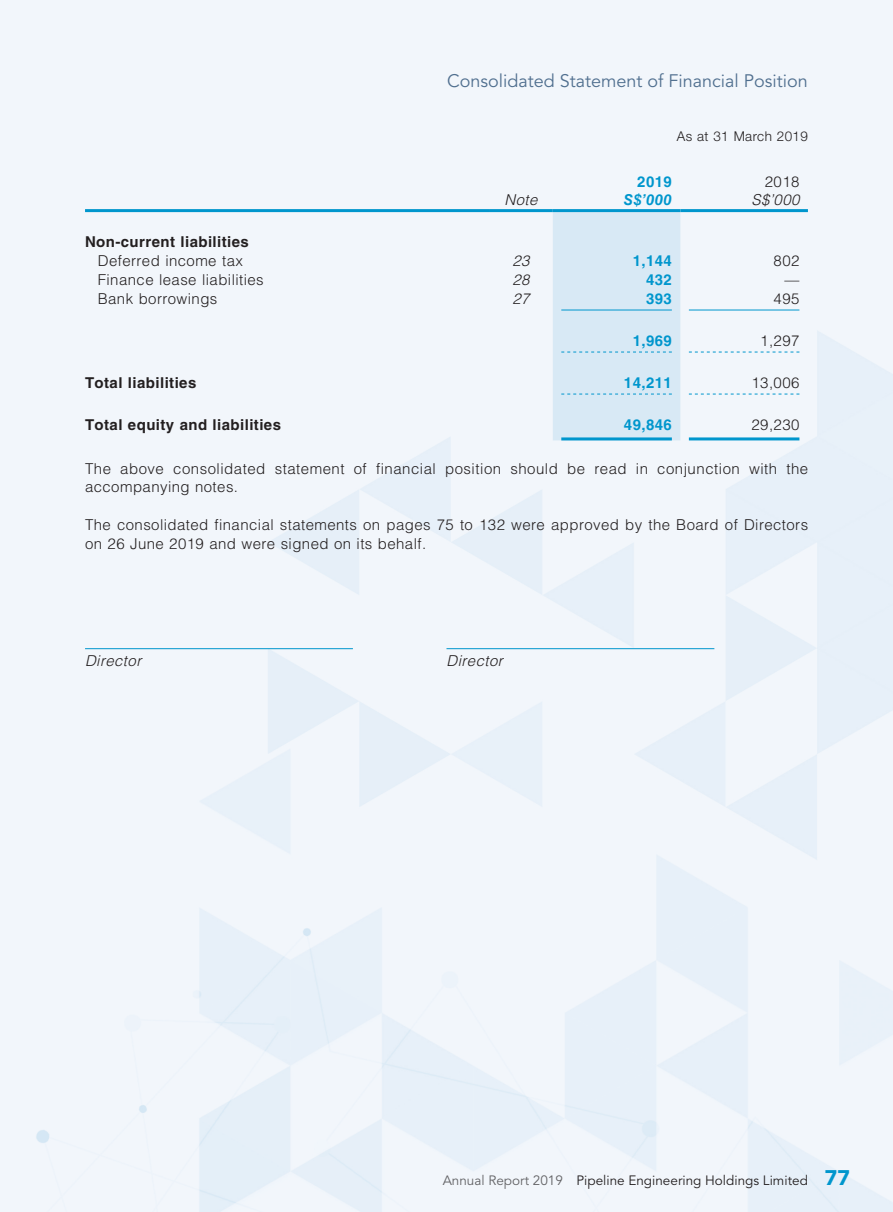
<style>
.page{position:relative;width:893px;height:1212px;background:#fff}
.page>*{position:absolute;margin:0;border:0;box-sizing:border-box;transform-origin:0 0}
.t1{font:18px "Avenir LT Std";color:#506f8f}
._00_txt{font:300 15px/18.8px "Helvetica LT Std";letter-spacing:.03em;color:#231f20}
._50_Table_txt{font:300 15px "Helvetica LT Std";letter-spacing:.03em;color:#231f20}
._50_Table_txt-2{font:700 15px "Helvetica LT Std";letter-spacing:.03em;color:#231f20}
._50_Table_txt-3{font:700 15px "Helvetica LT Std";letter-spacing:.03em;color:#0096cd}
._50_Table_txt-4{font:italic 300 15px "Helvetica LT Std";letter-spacing:.03em;color:#231f20}
._50_Table_txt-5{font:italic 700 15px "Helvetica LT Std";color:#0096cd}
.t2{font:13.5px "Avenir LT Std";color:#231f20}
.t3{font:300 13.5px "Helvetica Neue LT Std";letter-spacing:.03em;color:#231f20}
.s1{color:#636366}
.s2{font-weight:900;font-size:21px;color:#0096cd}
</style>
<div class="page">
<hr style="left:85px;top:209px;width:404px;height:3px;background:#0096cd">
<hr style="left:489px;top:209px;width:64px;height:3px;background:#0096cd">
<hr style="left:553px;top:209px;width:127px;height:3px;background:#0096cd">
<hr style="left:680px;top:209px;width:128px;height:3px;background:#0096cd">
<hr style="left:689px;top:310px;width:110px;height:1px;background:#0096cd">
<svg style="left:689px;top:352px;width:110px;height:1px"></svg>
<div style="left:553px;top:212px;width:127px;height:228px;background:#d8e9f5"></div>
<svg style="left:689px;top:394px;width:110px;height:1px"></svg>
<hr style="left:561px;top:437px;width:111px;height:3px;background:#0096cd">
<hr style="left:689px;top:437px;width:110px;height:3px;background:#0096cd">
<hr style="left:85px;top:648px;width:268px;height:1px;background:#0096cd">
<hr style="left:446px;top:648px;width:268px;height:1px;background:#0096cd">
<p class="t1" style="left:447px;top:71px;width:362px">Consolidated Statement of Financial Position</p>
<p class="t3" style="left:677px;top:128px;width:133px">As at 31 March 2019</p>
<p class="_50_Table_txt-3" style="left:637px;top:172px;width:36px">2019</p>
<p class="_50_Table_txt" style="left:765px;top:172px;width:36px">2018</p>
<p class="_50_Table_txt-4" style="left:504px;top:191px;width:34px">Note</p>
<p class="_50_Table_txt-5" style="left:624px;top:191px;width:49px">S$’000</p>
<p class="_50_Table_txt-4" style="left:751px;top:191px;width:49px">S$’000</p>
<p class="_50_Table_txt-2" style="left:85px;top:233px;width:165px">Non-current liabilities</p>
<p class="_50_Table_txt" style="left:98px;top:251px;width:147px">Deferred income tax</p>
<p class="_50_Table_txt-4" style="left:512px;top:251px;width:19px">23</p>
<p class="_50_Table_txt-3" style="left:633px;top:252px;width:41px">1,144</p>
<p class="_50_Table_txt" style="left:774px;top:251px;width:27px">802</p>
<p class="_50_Table_txt" style="left:98px;top:270px;width:167px">Finance lease liabilities</p>
<p class="_50_Table_txt-4" style="left:512px;top:270px;width:19px">28</p>
<p class="_50_Table_txt-3" style="left:646px;top:270px;width:27px">432</p>
<p class="_50_Table_txt" style="left:784px;top:270px;width:16px">—</p>
<p class="_50_Table_txt" style="left:98px;top:289px;width:121px">Bank borrowings</p>
<p class="_50_Table_txt-4" style="left:512px;top:289px;width:19px">27</p>
<p class="_50_Table_txt-3" style="left:646px;top:289px;width:27px">393</p>
<p class="_50_Table_txt" style="left:774px;top:289px;width:27px">495</p>
<p class="_50_Table_txt-3" style="left:633px;top:331px;width:41px">1,969</p>
<p class="_50_Table_txt" style="left:760px;top:331px;width:41px">1,297</p>
<p class="_50_Table_txt-2" style="left:85px;top:373px;width:113px">Total liabilities</p>
<p class="_50_Table_txt-3" style="left:624px;top:373px;width:49px">14,211</p>
<p class="_50_Table_txt" style="left:751px;top:373px;width:49px">13,006</p>
<p class="_50_Table_txt-2" style="left:85px;top:415px;width:197px">Total equity and liabilities</p>
<p class="_50_Table_txt-3" style="left:624px;top:415px;width:49px">49,846</p>
<p class="_50_Table_txt" style="left:751px;top:415px;width:49px">29,230</p>
<p class="_00_txt" style="left:85px;top:459px;width:725px">The above consolidated statement of financial position should be read in conjunction with the accompanying notes.</p>
<p class="_00_txt" style="left:85px;top:515px;width:725px">The consolidated financial statements on pages 75 to 132 were approved by the Board of Directors on 26 June 2019 and were signed on its behalf.</p>
<p class="_50_Table_txt-4" style="left:85px;top:651px;width:58px">Director</p>
<p class="_50_Table_txt-4" style="left:446px;top:651px;width:58px">Director</p>
<p class="t2" style="left:443px;top:1172px;width:409px"><span class="s1">Annual Report 2019</span> Pipeline Engineering Holdings Limited <span class="s2">77</span></p>
</div>
